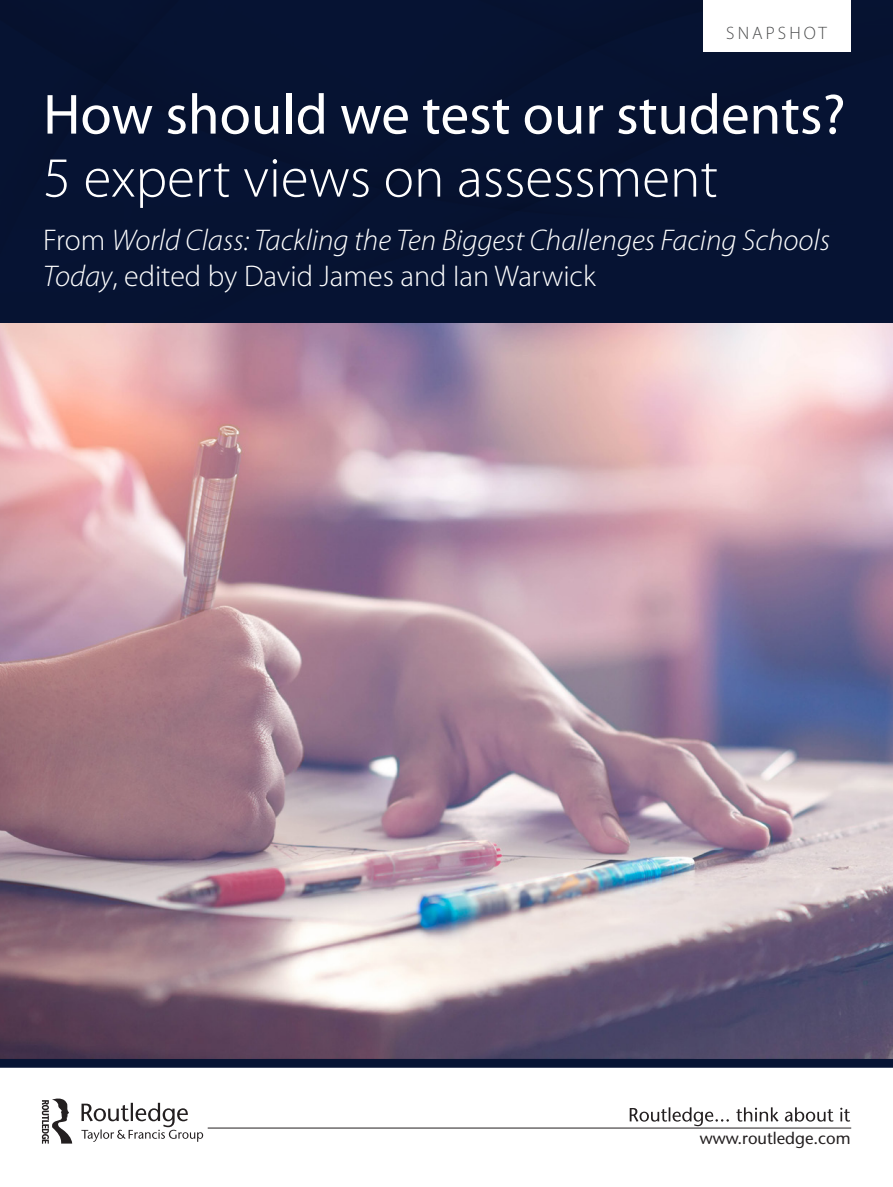
<style>
.page{position:relative;width:893px;height:1187px;background:#fff}
.page>*{position:absolute;margin:0;border:0;box-sizing:border-box;transform-origin:0 0}
.t1{font:57px "Myriad Pro";color:#fff}
.t2{font:300 57px "Myriad Pro";color:#fff}
.t3{font:italic 300 30px/36px "Myriad Pro";color:#fff}
.t4{font:300 18px "Myriad Pro";letter-spacing:.17em;color:#4b4c4d}
.t5{font:500 16.65px "Stone Sans Std";color:#231f20}
.s1{font-style:normal}
</style>
<div class="page">
<img style="left:0;top:323px;width:893px;height:735px">
<div style="left:0;top:0;width:893px;height:323px;background:#071434"></div>
<hr style="left:208px;top:1127px;width:643px;height:1px;background:#231f20">
<svg style="left:630px;top:1107px;width:220px;height:19px"></svg>
<svg style="left:42px;top:1098px;width:161px;height:45px"></svg>
<div style="left:0;top:1058px;width:893px;height:9px;background:#071434"></div>
<div style="left:703px;top:0;width:147px;height:51px;background:#fff"></div>
<p class="t4" style="left:726px;top:23px;width:102px">SNAPSHOT</p>
<h1 class="t1" style="left:43px;top:83px;width:804px">How should we test our students?</h1>
<h1 class="t2" style="left:43px;top:146px;width:676px">5 expert views on assessment</h1>
<p class="t3" style="left:43px;top:222px;width:788px"><span class="s1">From</span> World Class: Tackling the Ten Biggest Challenges Facing Schools<br>Today<span class="s1">, edited by David James and Ian Warwick</span></p>
<p class="t5" style="left:700px;top:1128px;width:152px">www.routledge.com</p>
</div>
